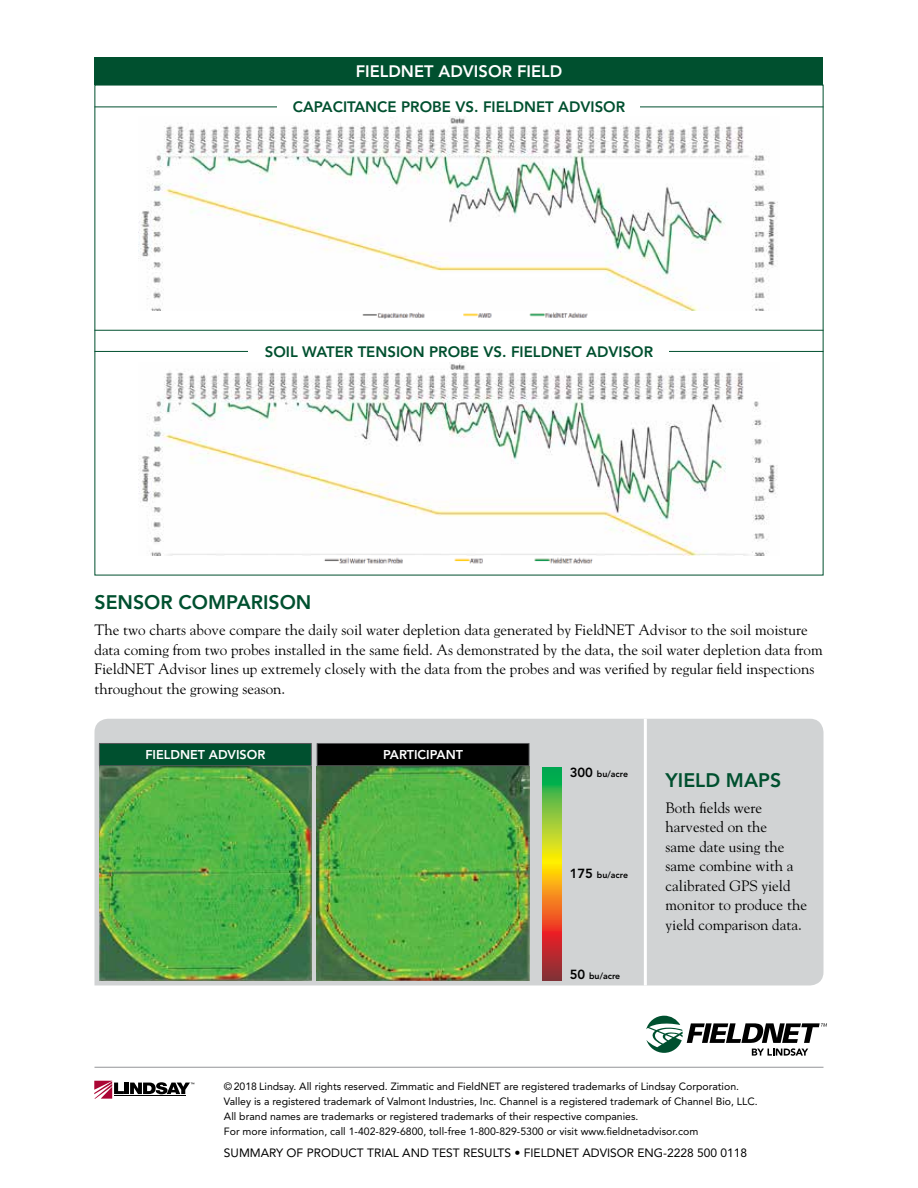
<style>
.page{position:relative;width:918px;height:1188px;background:#fff}
.page>*{position:absolute;margin:0;border:0;box-sizing:border-box;transform-origin:0 0}
.t1{font:800 19.5px "Avenir LT Std";color:#00502f}
.t2{font:800 16.5px "Avenir LT Std";color:#fff}
.t3{font:15px/19.5px "Goudy Std";color:#000}
.t4{font:800 15px "Avenir LT Std";color:#00502f}
.t5{font:800 12.6px "Avenir LT Std";color:#fff}
.t6{font:12px "Avenir LT Std";color:#000}
.t7{font:10.5px/15px "Avenir LT Std";color:#000}
.t8{font:800 8.7px "Avenir LT Std";color:#000}
.s1{font-size:13.2px}
</style>
<div class="page">
<svg style="left:94px;top:1081px;width:30px;height:18px"></svg>
<hr style="left:125px;top:1083px;width:4px;height:11px;background:#000">
<svg style="left:130px;top:1082px;width:64px;height:12px"></svg>
<hr style="left:114px;top:1095px;width:71px;height:1px;background:#000">
<hr style="left:94px;top:1067px;width:730px;height:1px;background:#939598">
<hr style="left:94px;top:351px;width:730px;height:1px;background:#00502f">
<hr style="left:94px;top:330px;width:730px;height:1px;background:#00502f">
<hr style="left:94px;top:106px;width:730px;height:1px;background:#00502f">
<div style="left:249px;top:334px;width:420px;height:36px;background:#fff"></div>
<div style="left:94px;top:57px;width:730px;height:28px;background:#00502f"></div>
<div style="left:278px;top:92px;width:362px;height:35px;background:#fff"></div>
<img style="left:139px;top:116px;width:639px;height:195px">
<img style="left:362px;top:312px;width:226px;height:7px">
<img style="left:139px;top:362px;width:639px;height:194px">
<img style="left:324px;top:557px;width:269px;height:7px">
<div style="left:94px;top:719px;width:730px;height:266px;background:#d1d3d4"></div>
<img style="left:317px;top:766px;width:212px;height:215px">
<div style="left:317px;top:743px;width:212px;height:23px;background:#000"></div>
<hr style="left:317px;top:743px;width:212px;height:1px;background:#58595b">
<svg style="left:529px;top:744px;width:1px;height:21px"></svg>
<hr style="left:317px;top:765px;width:212px;height:1px;background:#58595b">
<div style="left:99px;top:743px;width:212px;height:23px;background:#00502f"></div>
<hr style="left:99px;top:743px;width:213px;height:1px;background:#58595b">
<svg style="left:99px;top:744px;width:1px;height:21px"></svg>
<svg style="left:311px;top:744px;width:7px;height:21px"></svg>
<hr style="left:99px;top:765px;width:213px;height:1px;background:#58595b">
<img style="left:99px;top:766px;width:213px;height:215px">
<svg style="left:542px;top:767px;width:20px;height:213px;background:#b3902a"></svg>
<hr style="left:644px;top:719px;width:3px;height:267px;background:#fff">
<svg style="left:646px;top:1016px;width:181px;height:40px"></svg>
<p class="t2" style="left:356px;top:61px;width:208px">FIELDNET ADVISOR FIELD</p>
<p class="t4" style="left:293px;top:98px;width:334px">CAPACITANCE PROBE VS. FIELDNET ADVISOR</p>
<p class="t4" style="left:265px;top:343px;width:390px">SOIL WATER TENSION PROBE VS. FIELDNET ADVISOR</p>
<h1 class="t1" style="left:94px;top:591px;width:218px">SENSOR COMPARISON</h1>
<p class="t3" style="left:94px;top:620px;width:730px">The two charts above compare the daily soil water depletion data generated by FieldNET Advisor to the soil moisture data coming from two probes installed in the same field. As demonstrated by the data, the soil water depletion data from FieldNET Advisor lines up extremely closely with the data from the probes and was verified by regular field inspections throughout the growing season.</p>
<p class="t5" style="left:145px;top:748px;width:122px">FIELDNET ADVISOR</p>
<p class="t5" style="left:383px;top:748px;width:81px">PARTICIPANT</p>
<p class="t8" style="left:570px;top:769px;width:60px"><span class="s1">300</span> bu/acre</p>
<p class="t8" style="left:570px;top:870px;width:60px"><span class="s1">175</span> bu/acre</p>
<p class="t8" style="left:570px;top:971px;width:52px"><span class="s1">50</span> bu/acre</p>
<h1 class="t1" style="left:666px;top:768px;width:117px">YIELD MAPS</h1>
<p class="t3" style="left:666px;top:798px;width:143px">Both fields were harvested on the<br>same date using the same combine with a calibrated GPS yield monitor to produce the yield comparison data.</p>
<p class="t7" style="left:224px;top:1079px;width:535px">© 2018 Lindsay. All rights reserved. Zimmatic and FieldNET are registered trademarks of Lindsay Corporation.<br>Valley is a registered trademark of Valmont Industries, Inc. Channel is a registered trademark of Channel Bio, LLC.<br>All brand names are trademarks or registered trademarks of their respective companies.<br>For more information, call 1-402-829-6800, toll-free 1-800-829-5300 or visit www.fieldnetadvisor.com</p>
<p class="t6" style="left:224px;top:1146px;width:525px">SUMMARY OF PRODUCT TRIAL AND TEST RESULTS • FIELDNET ADVISOR ENG-2228 500 0118</p>
</div>
